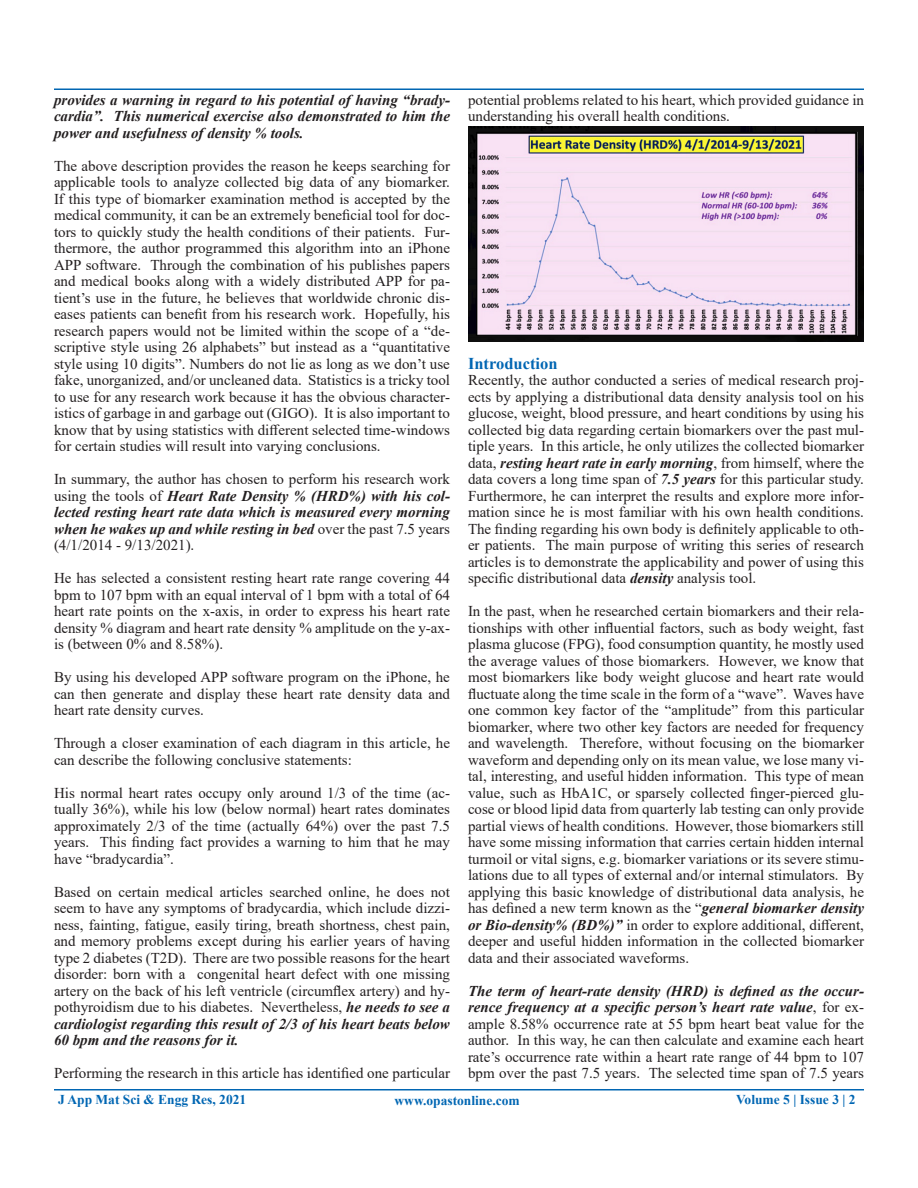
<style>
.page{position:relative;width:918px;height:1188px;background:#fff}
.page>*{position:absolute;margin:0;border:0;box-sizing:border-box;transform-origin:0 0}
.t1{font:700 16.5px "Times New Roman";color:#0166b3}
.t2{font:15px/16.5px "Times New Roman";color:#231f20;text-align:justify}
.t3{font:italic 700 15px/16.5px "Times New Roman";color:#231f20;text-align:justify}
.t4{font:700 13.5px "Times New Roman";color:#0166b3}
.s1{font-weight:400;font-style:normal}
.s2{font-weight:700;font-style:italic}
</style>
<div class="page">
<hr style="left:54px;top:88px;width:810px;height:2px;background:#0166b3">
<hr style="left:54px;top:1089px;width:810px;height:1px;background:#0166b3">
<img style="left:468px;top:127px;width:396px;height:215px">
<p class="t3" style="left:54px;top:91px;width:397px">provides a warning in regard to his potential of having “brady&shy;cardia”. This numerical exercise also demonstrated to him the power and usefulness of density % tools.</p>
<p class="t2" style="left:54px;top:157px;width:398px">The above description provides the reason he keeps searching for applicable tools to analyze collected big data of any biomarker.<br>If this type of biomarker examination method is accepted by the medical community, it can be an extremely beneficial tool for doc&shy;tors to quickly study the health conditions of their patients. Fur&shy;thermore, the author programmed this algorithm into an iPhone APP software. Through the combination of his publishes papers and medical books along with a widely distributed APP for pa&shy;tient’s use in the future, he believes that worldwide chronic dis&shy;eases patients can benefit from his research work. Hopefully, his research papers would not be limited within the scope of a “de&shy;scriptive style using 26 alphabets” but instead as a “quantitative style using 10 digits”. Numbers do not lie as long as we don’t use fake, unorganized, and/or uncleaned data. Statistics is a tricky tool to use for any research work because it has the obvious character&shy;istics of garbage in and garbage out (GIGO). It is also important to know that by using statistics with different selected time-windows for certain studies will result into varying conclusions.</p>
<p class="t3" style="left:54px;top:470px;width:397px"><span class="s1">In summary, the author has chosen to perform his research work using the tools of</span> Heart Rate Density % (HRD%) with his col&shy;lected resting heart rate data which is measured every morning when he wakes up and while resting in bed <span class="s1">over the past 7.5 years (4/1/2014 - 9/13/2021).</span></p>
<p class="t2" style="left:54px;top:569px;width:398px">He has selected a consistent resting heart rate range covering 44 bpm to 107 bpm with an equal interval of 1 bpm with a total of 64 heart rate points on the x-axis, in order to express his heart rate density % diagram and heart rate density % amplitude on the y-ax&shy;is (between 0% and 8.58%).</p>
<p class="t2" style="left:54px;top:668px;width:398px">By using his developed APP software program on the iPhone, he can then generate and display these heart rate density data and heart rate density curves.</p>
<p class="t2" style="left:54px;top:734px;width:398px">Through a closer examination of each diagram in this article, he can describe the following conclusive statements:</p>
<p class="t2" style="left:54px;top:784px;width:398px">His normal heart rates occupy only around 1/3 of the time (ac&shy;tually 36%), while his low (below normal) heart rates dominates approximately 2/3 of the time (actually 64%) over the past 7.5 years. This finding fact provides a warning to him that he may have “bradycardia”.</p>
<p class="t2" style="left:54px;top:883px;width:398px">Based on certain medical articles searched online, he does not seem to have any symptoms of bradycardia, which include dizzi&shy;ness, fainting, fatigue, easily tiring, breath shortness, chest pain, and memory problems except during his earlier years of having type 2 diabetes (T2D). There are two possible reasons for the heart disorder: born with a congenital heart defect with one missing artery on the back of his left ventricle (circumflex artery) and hy&shy;pothyroidism due to his diabetes. Nevertheless, <span class="s2">he needs to see a cardiologist regarding this result of 2/3 of his heart beats below 60 bpm and the reasons for it.</span></p>
<p class="t2" style="left:54px;top:1064px;width:398px">Performing the research in this article has identified one particular</p>
<p class="t2" style="left:468px;top:91px;width:398px">potential problems related to his heart, which provided guidance in understanding his overall health conditions.</p>
<p class="t1" style="left:468px;top:351px;width:91px">Introduction</p>
<p class="t2" style="left:468px;top:372px;width:398px">Recently, the author conducted a series of medical research proj&shy;ects by applying a distributional data density analysis tool on his glucose, weight, blood pressure, and heart conditions by using his collected big data regarding certain biomarkers over the past mul&shy;tiple years. In this article, he only utilizes the collected biomarker data, <span class="s2">resting heart rate in early morning</span>, from himself, where the data covers a long time span of <span class="s2">7.5 years</span> for this particular study.<br>Furthermore, he can interpret the results and explore more infor&shy;mation since he is most familiar with his own health conditions.<br>The finding regarding his own body is definitely applicable to oth&shy;er patients. The main purpose of writing this series of research articles is to demonstrate the applicability and power of using this specific distributional data <span class="s2">density</span> analysis tool.</p>
<p class="t2" style="left:468px;top:603px;width:398px">In the past, when he researched certain biomarkers and their rela&shy;tionships with other influential factors, such as body weight, fast plasma glucose (FPG), food consumption quantity, he mostly used the average values of those biomarkers. However, we know that most biomarkers like body weight glucose and heart rate would fluctuate along the time scale in the form of a “wave”. Waves have one common key factor of the “amplitude” from this particular biomarker, where two other key factors are needed for frequency and wavelength. Therefore, without focusing on the biomarker waveform and depending only on its mean value, we lose many vi&shy;tal, interesting, and useful hidden information. This type of mean value, such as HbA1C, or sparsely collected finger-pierced glu&shy;cose or blood lipid data from quarterly lab testing can only provide partial views of health conditions. However, those biomarkers still have some missing information that carries certain hidden internal turmoil or vital signs, e.g. biomarker variations or its severe stimu&shy;lations due to all types of external and/or internal stimulators. By applying this basic knowledge of distributional data analysis, he has defined a new term known as the “<span class="s2">general biomarker density or Bio-density% (BD%)”</span> in order to explore additional, different, deeper and useful hidden information in the collected biomarker data and their associated waveforms.</p>
<p class="t2" style="left:468px;top:982px;width:398px"><span class="s2">The term of heart-rate density (HRD) is defined as the occur&shy;rence frequency at a specific person’s heart rate value</span>, for ex&shy;ample 8.58% occurrence rate at 55 bpm heart beat value for the author. In this way, he can then calculate and examine each heart rate’s occurrence rate within a heart rate range of 44 bpm to 107 bpm over the past 7.5 years. The selected time span of 7.5 years</p>
<p class="t4" style="left:58px;top:1090px;width:190px">J App Mat Sci &amp; Engg Res, 2021</p>
<p class="t4" style="left:395px;top:1091px;width:127px">www.opastonline.com</p>
<p class="t4" style="left:736px;top:1090px;width:121px">Volume 5 | Issue 3 | 2</p>
</div>
